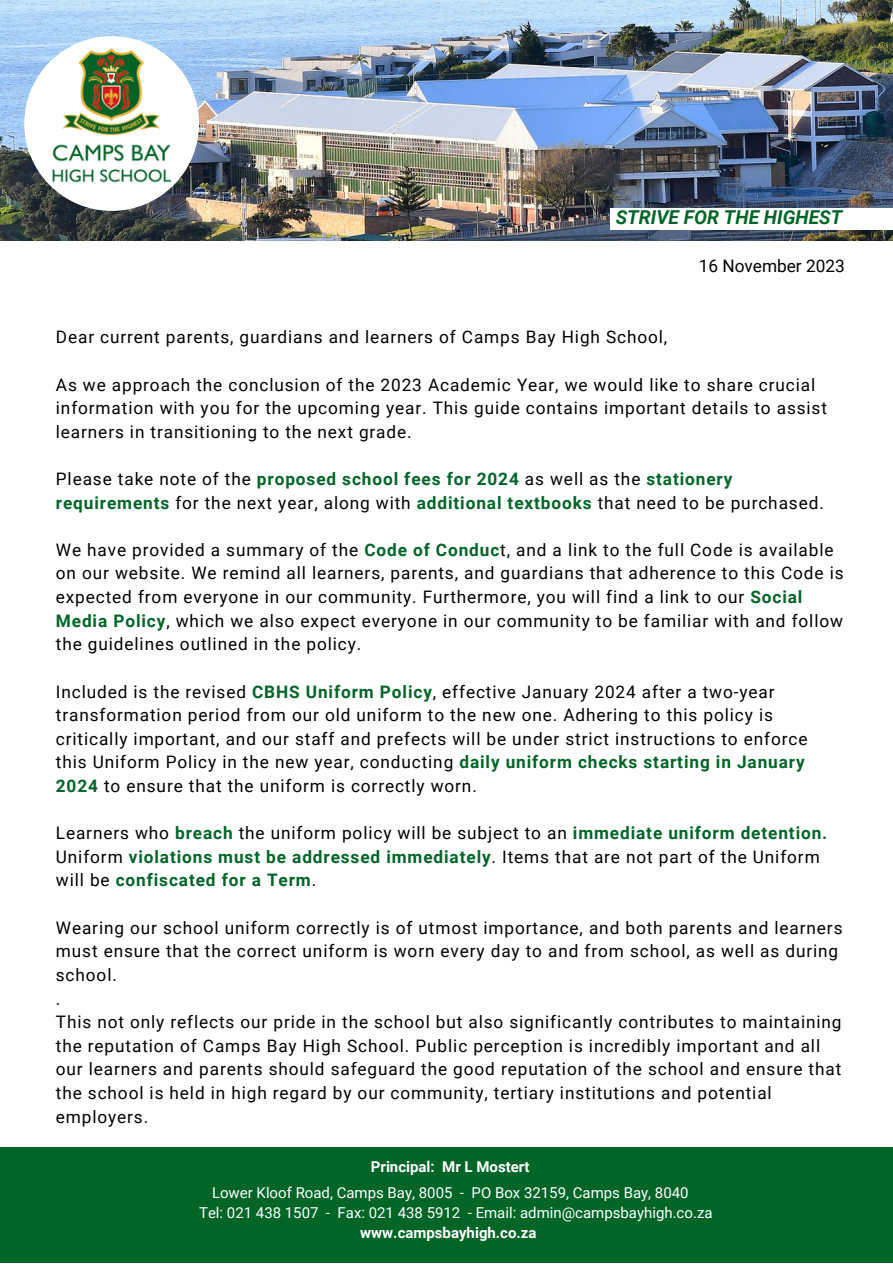
<style>
.page{position:relative;width:893px;height:1264px;background:#fff}
.page>*{position:absolute;margin:0;border:0;box-sizing:border-box;transform-origin:0 0}
.t1{font:italic 700 19.2px "Roboto";color:#006527}
.t2{font:17.25px/23.5px "Roboto";letter-spacing:.05em;color:#000}
.t3{font:17.25px "Roboto";color:#000}
.t4{font:15px "Roboto";color:#fff}
.t5{font:700 15px "Roboto";color:#fff}
.s1{font-weight:700;color:#006527}
</style>
<div class="page">
<img style="left:0;top:0;width:892px;height:240px">
<svg style="left:24px;top:36px;width:175px;height:175px"></svg>
<img style="left:45px;top:39px;width:134px;height:152px">
<div style="left:0;top:1147px;width:892px;height:115px;background:#006527"></div>
<div style="left:610px;top:208px;width:282px;height:21px;background:#fff"></div>
<p class="t1" style="left:615px;top:206px;width:228px">STRIVE FOR THE HIGHEST</p>
<p class="t3" style="left:698px;top:256px;width:147px">16 November 2023</p>
<p class="t2" style="left:56px;top:325px;width:613px">Dear current parents, guardians and learners of Camps Bay High School,</p>
<p class="t2" style="left:56px;top:373px;width:772px">As we approach the conclusion of the 2023 Academic Year, we would like to share crucial information with you for the upcoming year. This guide contains important details to assist learners in transitioning to the next grade.</p>
<p class="t2" style="left:56px;top:467px;width:769px">Please take note of the <span class="s1">proposed school fees for 2024</span> as well as the <span class="s1">stationery requirements</span> for the next year, along with <span class="s1">additional textbooks</span> that need to be purchased.</p>
<p class="t2" style="left:56px;top:538px;width:789px">We have provided a summary of the <span class="s1">Code of Conduc</span>t, and a link to the full Code is available on our website. We remind all learners, parents, and guardians that adherence to this Code is expected from everyone in our community. Furthermore, you will find a link to our <span class="s1">Social Media Policy</span>, which we also expect everyone in our community to be familiar with and follow the guidelines outlined in the policy.</p>
<p class="t2" style="left:56px;top:680px;width:753px">Included is the revised <span class="s1">CBHS Uniform Policy</span>, effective January 2024 after a two-year transformation period from our old uniform to the new one. Adhering to this policy is critically important, and our staff and prefects will be under strict instructions to enforce this Uniform Policy in the new year, conducting <span class="s1">daily uniform checks starting in January 2024</span> to ensure that the uniform is correctly worn.</p>
<p class="t2" style="left:56px;top:821px;width:772px">Learners who <span class="s1">breach</span> the uniform policy will be subject to an <span class="s1">immediate uniform detention.<br></span>Uniform <span class="s1">violations must be addressed immediately</span>. Items that are not part of the Uniform will be <span class="s1">confiscated for a Term</span>.</p>
<p class="t2" style="left:56px;top:916px;width:788px">Wearing our school uniform correctly is of utmost importance, and both parents and learners must ensure that the correct uniform is worn every day to and from school, as well as during school.</p>
<p class="t2" style="left:56px;top:986px;width:6px">.</p>
<p class="t2" style="left:56px;top:1010px;width:787px">This not only reflects our pride in the school but also significantly contributes to maintaining the reputation of Camps Bay High School. Public perception is incredibly important and all our learners and parents should safeguard the good reputation of the school and ensure that the school is held in high regard by our community, tertiary institutions and potential employers.</p>
<p class="t5" style="left:371px;top:1158px;width:160px">Principal: Mr L Mostert</p>
<p class="t4" style="left:212px;top:1183px;width:478px">Lower Kloof Road, Camps Bay, 8005 - PO Box 32159, Camps Bay, 8040</p>
<p class="t4" style="left:199px;top:1204px;width:515px">Tel: 021 438 1507 - Fax: 021 438 5912 - Email: admin@campsbayhigh.co.za</p>
<p class="t5" style="left:360px;top:1224px;width:178px">www.campsbayhigh.co.za</p>
</div>
